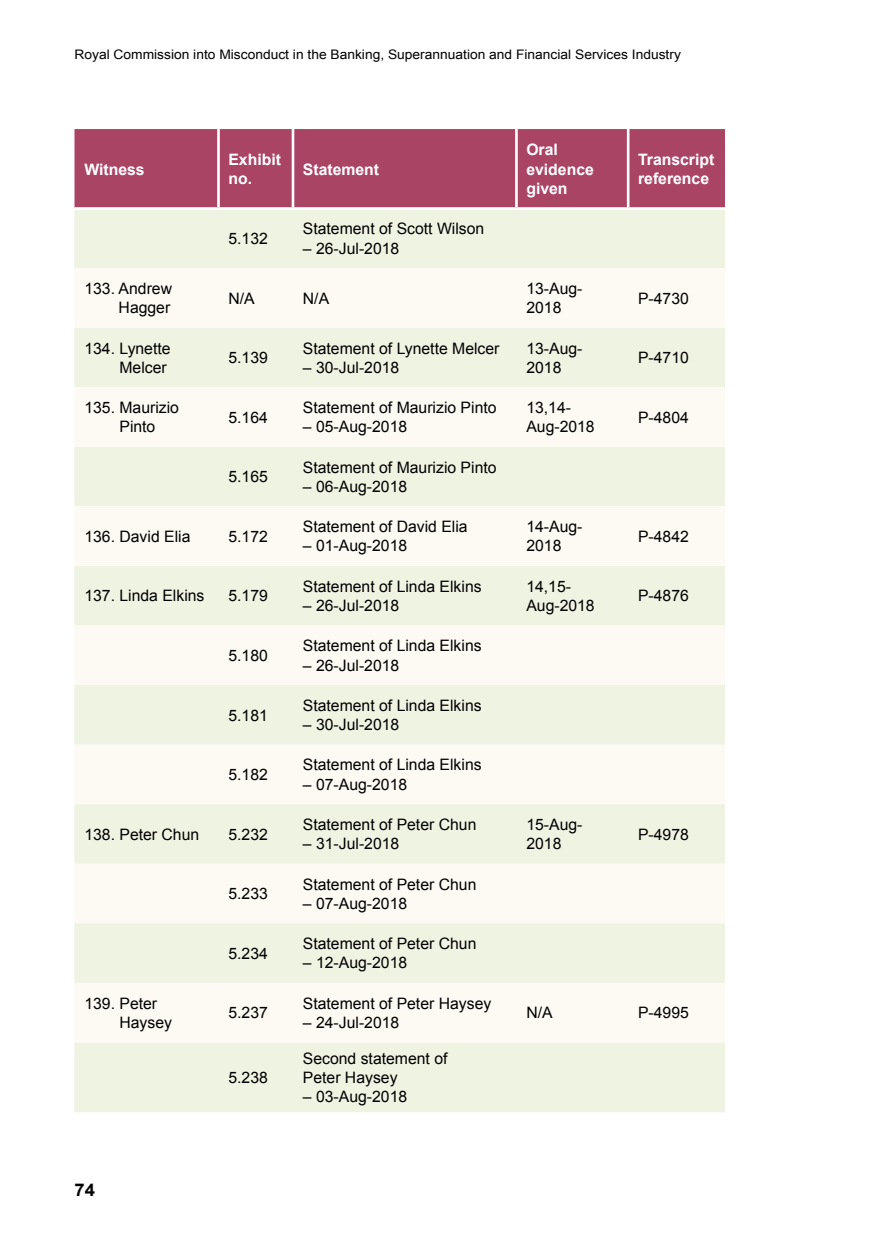
<style>
.page{position:relative;width:874px;height:1241px;background:#fff}
.page>*{position:absolute;margin:0;border:0;box-sizing:border-box;transform-origin:0 0}
.t1{font:700 17.5px "Arial";color:#000;scale:1.05 1}
.xquote_fo{font:15.75px/19.2px "Arial";color:#000}
.Body{font:700 15.75px/19.2px "Arial";color:#fff}
.t2{font:13.12px "Arial";color:#000;scale:1.05 1}
</style>
<div class="page">
<div style="left:74px;top:129px;width:650px;height:78px;background:#aa4465"></div>
<div style="left:74px;top:210px;width:650px;height:902px;background:#eff3e2"></div>
<svg style="left:74px;top:268px;width:650px;height:774px;fill:#fcfaf3"></svg>
<hr style="left:217px;top:129px;width:3px;height:78px;background:#fff">
<hr style="left:291px;top:129px;width:3px;height:78px;background:#fff">
<hr style="left:515px;top:129px;width:2px;height:78px;background:#fff">
<hr style="left:626px;top:129px;width:3px;height:78px;background:#fff">
<p class="t2" style="left:74px;top:46px;width:579px">Royal Commission into Misconduct in the Banking, Superannuation and Financial Services Industry</p>
<p class="Body" style="left:84px;top:160px;width:62px">Witness</p>
<p class="Body" style="left:228px;top:150px;width:54px">Exhibit no.</p>
<p class="Body" style="left:303px;top:160px;width:78px">Statement</p>
<p class="xquote_fo" style="left:228px;top:229px;width:41px">5.132</p>
<p class="xquote_fo" style="left:303px;top:219px;width:183px">Statement of Scott Wilson</p>
<p class="xquote_fo" style="left:303px;top:238px;width:98px">– 26-Jul-2018</p>
<p class="Body" style="left:526px;top:140px;width:69px">Oral evidence given</p>
<p class="Body" style="left:637px;top:150px;width:78px">Transcript reference</p>
<p class="xquote_fo" style="left:84px;top:279px;width:89px;text-align:right">133. Andrew<br>Hagger</p>
<p class="xquote_fo" style="left:228px;top:288px;width:28px">N/A</p>
<p class="xquote_fo" style="left:303px;top:288px;width:28px">N/A</p>
<p class="xquote_fo" style="left:526px;top:279px;width:58px">13-Aug-<br>2018</p>
<p class="xquote_fo" style="left:637px;top:288px;width:52px">P-4730</p>
<p class="xquote_fo" style="left:84px;top:338px;width:88px;text-align:right">134. Lynette<br>Melcer</p>
<p class="xquote_fo" style="left:228px;top:348px;width:41px">5.139</p>
<p class="xquote_fo" style="left:303px;top:338px;width:198px">Statement of Lynette Melcer</p>
<p class="xquote_fo" style="left:303px;top:358px;width:98px">– 30-Jul-2018</p>
<p class="xquote_fo" style="left:526px;top:338px;width:58px">13-Aug-<br>2018</p>
<p class="xquote_fo" style="left:637px;top:348px;width:52px">P-4710</p>
<p class="xquote_fo" style="left:119px;top:398px;width:61px;text-indent:-35px">135. Maurizio<br>Pinto</p>
<p class="xquote_fo" style="left:228px;top:407px;width:41px">5.164</p>
<p class="xquote_fo" style="left:228px;top:467px;width:41px">5.165</p>
<p class="xquote_fo" style="left:84px;top:526px;width:107px">136. David Elia</p>
<p class="xquote_fo" style="left:228px;top:526px;width:41px">5.172</p>
<p class="xquote_fo" style="left:84px;top:586px;width:121px">137. Linda Elkins</p>
<p class="xquote_fo" style="left:228px;top:586px;width:41px">5.179</p>
<p class="xquote_fo" style="left:228px;top:646px;width:41px">5.180</p>
<p class="xquote_fo" style="left:228px;top:705px;width:41px">5.181</p>
<p class="xquote_fo" style="left:228px;top:765px;width:41px">5.182</p>
<p class="xquote_fo" style="left:84px;top:824px;width:116px">138. Peter Chun</p>
<p class="xquote_fo" style="left:228px;top:824px;width:41px">5.232</p>
<p class="xquote_fo" style="left:228px;top:884px;width:41px">5.233</p>
<p class="xquote_fo" style="left:228px;top:943px;width:41px">5.234</p>
<p class="xquote_fo" style="left:119px;top:993px;width:54px;text-indent:-35px">139. Peter<br>Haysey</p>
<p class="xquote_fo" style="left:228px;top:1003px;width:41px">5.237</p>
<p class="t1" style="left:74px;top:1178px;width:21px">74</p>
<p class="xquote_fo" style="left:228px;top:1067px;width:41px">5.238</p>
<p class="xquote_fo" style="left:303px;top:398px;width:195px">Statement of Maurizio Pinto</p>
<p class="xquote_fo" style="left:303px;top:417px;width:106px">– 05-Aug-2018</p>
<p class="xquote_fo" style="left:303px;top:457px;width:195px">Statement of Maurizio Pinto</p>
<p class="xquote_fo" style="left:303px;top:477px;width:106px">– 06-Aug-2018</p>
<p class="xquote_fo" style="left:303px;top:517px;width:166px">Statement of David Elia</p>
<p class="xquote_fo" style="left:303px;top:536px;width:106px">– 01-Aug-2018</p>
<p class="xquote_fo" style="left:303px;top:576px;width:180px">Statement of Linda Elkins</p>
<p class="xquote_fo" style="left:303px;top:596px;width:98px">– 26-Jul-2018</p>
<p class="xquote_fo" style="left:303px;top:636px;width:180px">Statement of Linda Elkins</p>
<p class="xquote_fo" style="left:303px;top:655px;width:98px">– 26-Jul-2018</p>
<p class="xquote_fo" style="left:303px;top:695px;width:180px">Statement of Linda Elkins</p>
<p class="xquote_fo" style="left:303px;top:715px;width:98px">– 30-Jul-2018</p>
<p class="xquote_fo" style="left:303px;top:755px;width:180px">Statement of Linda Elkins</p>
<p class="xquote_fo" style="left:303px;top:774px;width:106px">– 07-Aug-2018</p>
<p class="xquote_fo" style="left:303px;top:815px;width:175px">Statement of Peter Chun</p>
<p class="xquote_fo" style="left:303px;top:834px;width:98px">– 31-Jul-2018</p>
<p class="xquote_fo" style="left:303px;top:874px;width:175px">Statement of Peter Chun</p>
<p class="xquote_fo" style="left:303px;top:893px;width:106px">– 07-Aug-2018</p>
<p class="xquote_fo" style="left:303px;top:934px;width:175px">Statement of Peter Chun</p>
<p class="xquote_fo" style="left:303px;top:953px;width:106px">– 12-Aug-2018</p>
<p class="xquote_fo" style="left:303px;top:993px;width:190px">Statement of Peter Haysey</p>
<p class="xquote_fo" style="left:303px;top:1012px;width:98px">– 24-Jul-2018</p>
<p class="xquote_fo" style="left:303px;top:1048px;width:146px">Second statement of</p>
<p class="xquote_fo" style="left:303px;top:1067px;width:96px">Peter Haysey</p>
<p class="xquote_fo" style="left:303px;top:1087px;width:106px">– 03-Aug-2018</p>
<p class="xquote_fo" style="left:526px;top:398px;width:46px">13,14-</p>
<p class="xquote_fo" style="left:526px;top:417px;width:70px">Aug-2018</p>
<p class="xquote_fo" style="left:637px;top:407px;width:52px">P-4804</p>
<p class="xquote_fo" style="left:526px;top:517px;width:58px">14-Aug-<br>2018</p>
<p class="xquote_fo" style="left:637px;top:526px;width:52px">P-4842</p>
<p class="xquote_fo" style="left:526px;top:576px;width:46px">14,15-</p>
<p class="xquote_fo" style="left:526px;top:596px;width:70px">Aug-2018</p>
<p class="xquote_fo" style="left:637px;top:586px;width:52px">P-4876</p>
<p class="xquote_fo" style="left:526px;top:815px;width:58px">15-Aug-<br>2018</p>
<p class="xquote_fo" style="left:637px;top:824px;width:52px">P-4978</p>
<p class="xquote_fo" style="left:526px;top:1003px;width:28px">N/A</p>
<p class="xquote_fo" style="left:637px;top:1003px;width:52px">P-4995</p>
</div>
